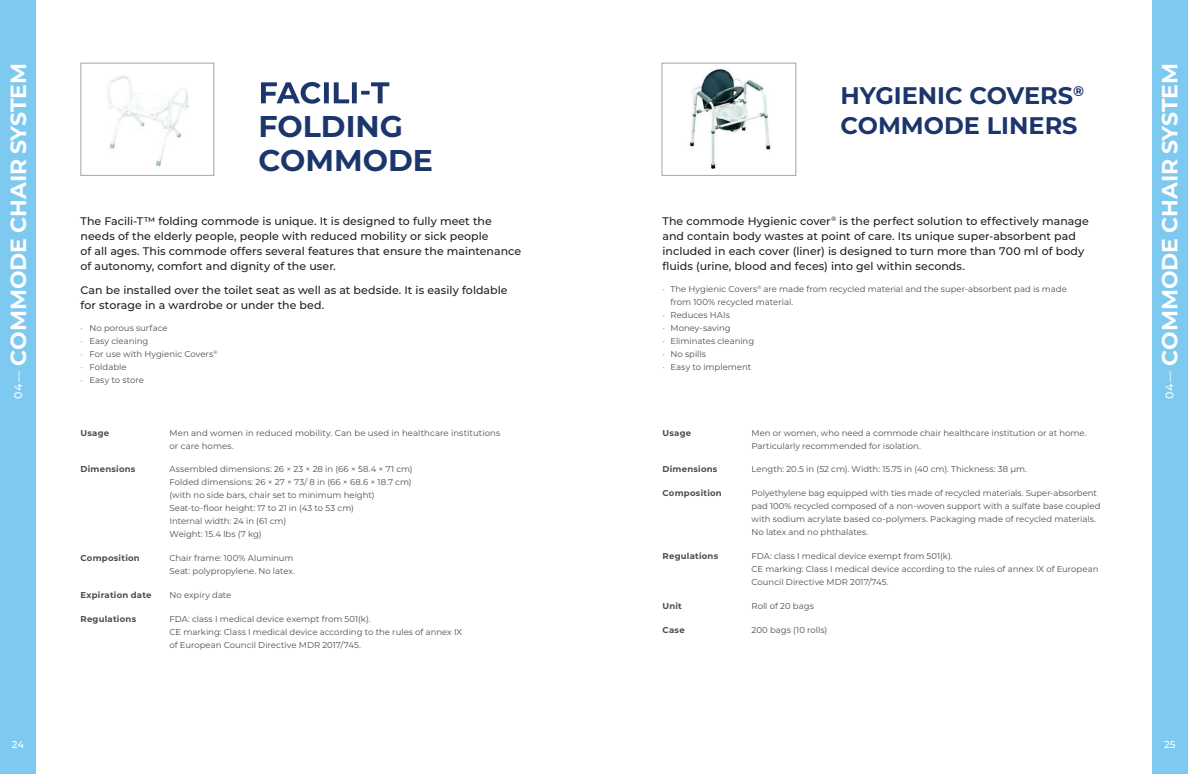
<style>
.page{position:relative;width:1188px;height:774px;background:#fff}
.page>*{position:absolute;margin:0;border:0;box-sizing:border-box;transform-origin:0 0}
.t1{font:700 30px/34px "Montserrat";color:#1c366c}
.t2{font:700 24px/30px "Montserrat";color:#1c366c}
.t3{font:700 22px "Montserrat";color:#fff}
.t4{font:500 11px/15px "Montserrat";letter-spacing:.005em;color:#231f20}
.t5{font:500 10px "Montserrat";color:#fff}
.t6{font:8.5px/13px "Montserrat";color:#4b4c4d}
.t7{font:700 8.5px "Montserrat";letter-spacing:.03em;color:#4b4c4d}
.s1{color:#8bc63e}
</style>
<div class="page">
<div style="left:0;top:0;width:36px;height:774px;background:#7ec9f0"></div>
<div style="left:1152px;top:0;width:36px;height:774px;background:#7ec9f0"></div>
<img style="left:689px;top:69px;width:82px;height:100px">
<div style="left:662px;top:63px;width:134px;height:113px;border:1px solid #a3a4a8"></div>
<img style="left:107px;top:76px;width:81px;height:91px">
<div style="left:81px;top:63px;width:133px;height:113px;border:1px solid #a3a4a8"></div>
<svg style="left:261px;top:82px;width:128px;height:22px"></svg>
<h3 class="t3" style="left:2px;top:399px;width:337px;rotate:-90deg"><sup>04</sup> <sup>—</sup> COMMODE CHAIR SYSTEM</h3>
<h3 class="t3" style="left:1154px;top:399px;width:337px;rotate:-90deg"><sup>04</sup> <sup>—</sup> COMMODE CHAIR SYSTEM</h3>
<h2 class="t2" style="left:840px;top:79px;width:245px">HYGIENIC COVERS<sup>®<br></sup>COMMODE LINERS</h2>
<h1 class="t1" style="left:258px;top:108px;width:176px">FOLDING<br>COMMODE</h1>
<p class="t4" style="left:80px;top:213px;width:442px">The Facili-T™ folding commode is unique. It is designed to fully meet the needs of the elderly people, people with reduced mobility or sick people<br>of all ages. This commode offers several features that ensure the maintenance of autonomy, comfort and dignity of the user.</p>
<p class="t4" style="left:80px;top:282px;width:429px">Can be installed over the toilet seat as well as at bedside. It is easily foldable for storage in a wardrobe or under the bed.</p>
<p class="t6" style="left:80px;top:321px;width:89px"><span class="s1">•</span> No porous surface</p>
<p class="t6" style="left:80px;top:334px;width:69px"><span class="s1">•</span> Easy cleaning</p>
<p class="t6" style="left:80px;top:347px;width:138px"><span class="s1">•</span> For use with Hygienic Covers<sup>®</sup></p>
<p class="t6" style="left:81px;top:360px;width:48px"><span class="s1">•</span> Foldable</p>
<p class="t6" style="left:81px;top:373px;width:65px"><span class="s1">•</span> Easy to store</p>
<p class="t4" style="left:662px;top:213px;width:428px">The commode Hygienic cover<sup>®</sup> is the perfect solution to effectively manage and contain body wastes at point of care. Its unique super-absorbent pad included in each cover (liner) is designed to turn more than 700 ml of body fluids (urine, blood and feces) into gel within seconds.</p>
<p class="t6" style="left:671px;top:282px;width:398px;text-indent:-8px"><span class="s1">•</span> The Hygienic Covers<sup>®</sup> are made from recycled material and the super-absorbent pad is made from 100% recycled material.</p>
<p class="t6" style="left:663px;top:308px;width:69px"><span class="s1">•</span> Reduces HAIs</p>
<p class="t6" style="left:663px;top:321px;width:70px"><span class="s1">•</span> Money-saving</p>
<p class="t6" style="left:663px;top:334px;width:93px"><span class="s1">•</span> Eliminates cleaning</p>
<p class="t6" style="left:663px;top:347px;width:45px"><span class="s1">•</span> No spills</p>
<p class="t6" style="left:663px;top:360px;width:90px"><span class="s1">•</span> Easy to implement</p>
<p class="t7" style="left:81px;top:426px;width:30px">Usage</p>
<p class="t6" style="left:170px;top:426px;width:332px">Men and women in reduced mobility. Can be used in healthcare institutions or care homes.</p>
<p class="t7" style="left:81px;top:463px;width:56px">Dimensions</p>
<p class="t6" style="left:169px;top:463px;width:245px">Assembled dimensions: 26 × 23 × 28 in (66 × 58.4 × 71 cm)<br>Folded dimensions: 26 × 27 × 73/ 8 in (66 × 68.6 × 18.7 cm) (with no side bars, chair set to minimum height)<br>Seat-to-floor height: 17 to 21 in (43 to 53 cm)<br>Internal width: 24 in (61 cm)<br>Weight: 15.4 lbs (7 kg)</p>
<p class="t7" style="left:81px;top:552px;width:61px">Composition</p>
<p class="t6" style="left:170px;top:551px;width:127px">Chair frame: 100% Aluminum<br>Seat: polypropylene. No latex.</p>
<p class="t7" style="left:81px;top:589px;width:73px">Expiration date</p>
<p class="t6" style="left:170px;top:588px;width:63px">No expiry date</p>
<p class="t7" style="left:81px;top:613px;width:57px">Regulations</p>
<p class="t6" style="left:170px;top:612px;width:294px">FDA: class I medical device exempt from 501(k).<br>CE marking: Class I medical device according to the rules of annex IX of European Council Directive MDR 2017/745.</p>
<p class="t7" style="left:662px;top:426px;width:30px">Usage</p>
<p class="t6" style="left:752px;top:426px;width:337px">Men or women, who need a commode chair healthcare institution or at home.<br>Particularly recommended for isolation.</p>
<p class="t7" style="left:663px;top:463px;width:56px">Dimensions</p>
<p class="t6" style="left:752px;top:463px;width:277px">Length: 20.5 in (52 cm). Width: 15.75 in (40 cm). Thickness: 38 μm.</p>
<p class="t7" style="left:663px;top:487px;width:61px">Composition</p>
<p class="t6" style="left:752px;top:486px;width:351px">Polyethylene bag equipped with ties made of recycled materials. Super-absorbent pad 100% recycled composed of a non-woven support with a sulfate base coupled with sodium acrylate based co-polymers. Packaging made of recycled materials.<br>No latex and no phthalates.</p>
<p class="t7" style="left:663px;top:550px;width:57px">Regulations</p>
<p class="t6" style="left:752px;top:549px;width:348px">FDA: class I medical device exempt from 501(k).<br>CE marking: Class I medical device according to the rules of annex IX of European<br>Council Directive MDR 2017/745.</p>
<p class="t7" style="left:663px;top:600px;width:21px">Unit</p>
<p class="t6" style="left:752px;top:599px;width:64px">Roll of 20 bags</p>
<p class="t7" style="left:663px;top:623px;width:24px">Case</p>
<p class="t6" style="left:752px;top:623px;width:77px">200 bags (10 rolls)</p>
<p class="t5" style="left:12px;top:738px;width:14px">24</p>
<p class="t5" style="left:1164px;top:738px;width:13px">25</p>
</div>
